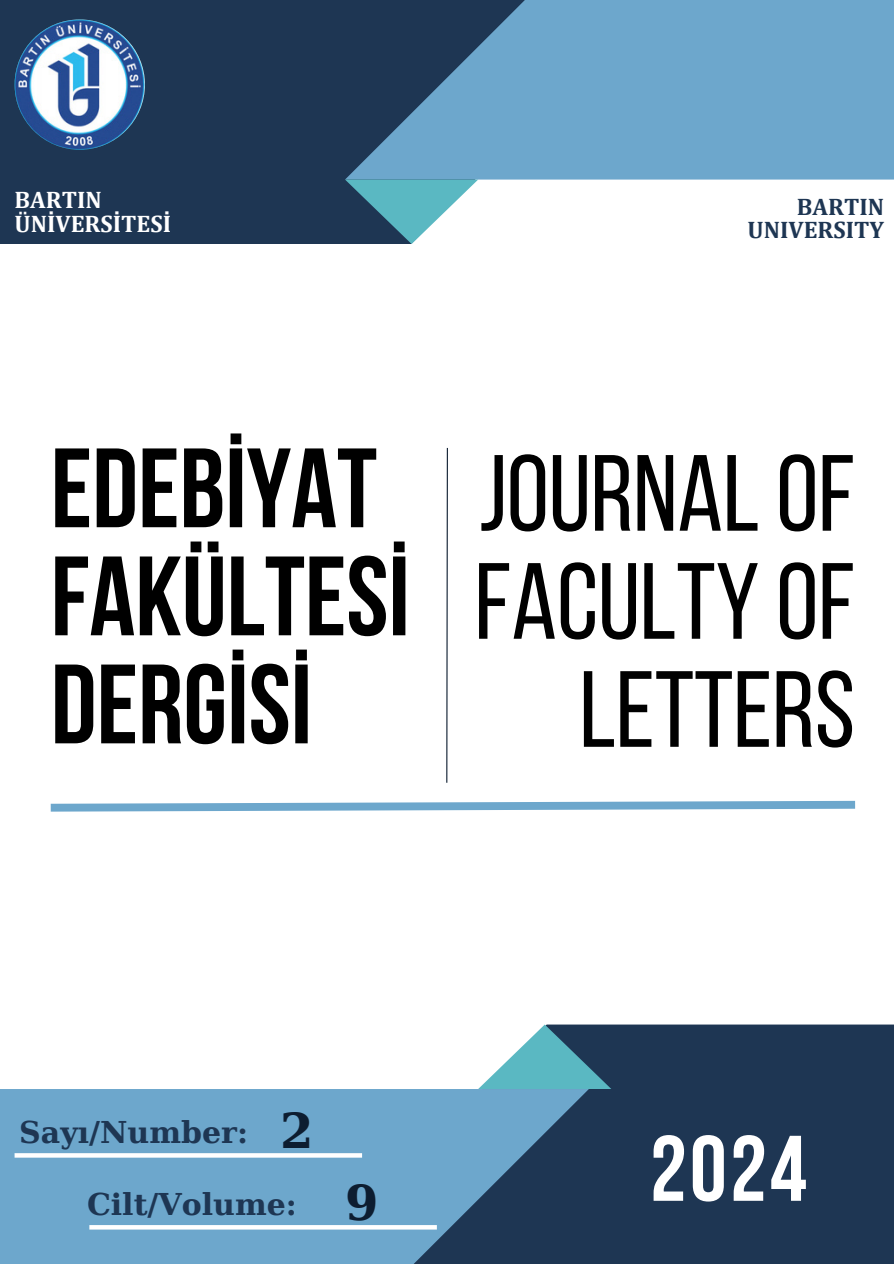
<style>
.page{position:relative;width:894px;height:1264px;background:#fff}
.page>*{position:absolute;margin:0;border:0;box-sizing:border-box;transform-origin:0 0}
.t1{font:700 112.5px/108px "Bebas Neue";color:#000}
.t2{font:108px/108px "Bebas Neue";color:#000;text-align:right}
.t3{font:700 92.85px "Bebas Neue";color:#fff}
.t4{font:700 48px "DejaVu Serif";color:#0d1d30}
.t5{font:700 30px "DejaVu Serif";color:#1e3653}
.t6{font:700 24px/23.7px "Cambria";color:#fff}
.t7{font:700 24px/23.7px "Cambria";color:#1e3653;text-align:right}
</style>
<div class="page">
<svg style="left:0;top:0;width:719px;height:244px;fill:#1e3653"></svg>
<svg style="left:345px;top:0;width:548px;height:179px;background:#5f94b7"></svg>
<svg style="left:345px;top:179px;width:133px;height:65px"></svg>
<div style="left:588px;top:1024px;width:305px;height:239px;background:#1e3653"></div>
<svg style="left:0;top:1088px;width:588px;height:175px;background:#6296ba"></svg>
<svg style="left:479px;top:1024px;width:132px;height:64px"></svg>
<div style="left:89px;top:1224px;width:348px;height:5px;background:#fff"></div>
<svg style="left:50px;top:800px;width:806px;height:12px"></svg>
<svg style="left:446px;top:447px;width:2px;height:336px"></svg>
<svg style="left:15px;top:1153px;width:347px;height:4px"></svg>
<img style="left:15px;top:19px;width:130px;height:131px;border-radius:50%">
<p class="t6" style="left:15px;top:188px;width:158px">BARTIN<br>ÜNİVERSİTESİ</p>
<h3 class="t7" style="left:747px;top:194px;width:138px">BARTIN<br>UNIVERSITY</h3>
<p class="t1" style="left:51px;top:445px;width:360px">EDEBİYAT<br>FAKÜLTESİ<br>DERGİSİ</p>
<p class="t2" style="left:474px;top:449px;width:382px">JOURNALOF<br>FACULTY OF<br>LETTERS</p>
<p class="t5" style="left:19px;top:1114px;width:230px">Sayı/Number:</p>
<p class="t4" style="left:280px;top:1103px;width:35px">2</p>
<p class="t5" style="left:87px;top:1186px;width:211px">Cilt/Volume:</p>
<p class="t4" style="left:345px;top:1175px;width:35px">9</p>
<p class="t3" style="left:649px;top:1131px;width:158px">2024</p>
</div>
